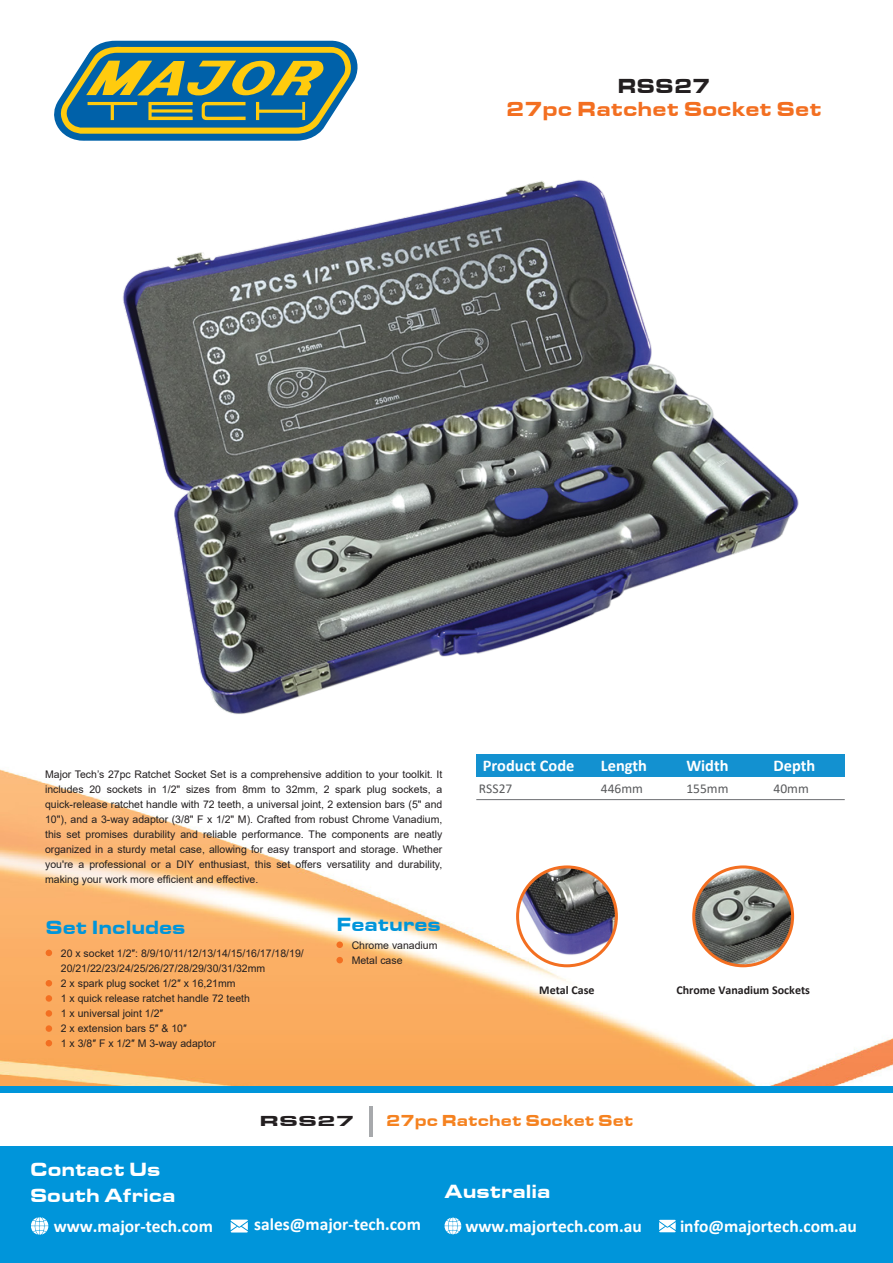
<style>
.page{position:relative;width:893px;height:1263px;background:#fff}
.page>*{position:absolute;margin:0;border:0;box-sizing:border-box;transform-origin:0 0}
.t1{font:21px "Eurostile T Blac Exte";color:#f36f21;scale:.91 1}
.t2{font:21px "Eurostile T Blac Exte";color:#231f20;scale:.91 1}
.t3{font:19.8px/26.5px "Eurostile T Blac Exte";color:#fff;scale:.9 1}
.t4{font:19.8px "Eurostile T Blac Exte";color:#0095da;scale:.9 1}
.t5{font:700 17.4px "Calibri";color:#fff}
.t6{font:16.5px "Eurostile T Blac Exte";color:#f58220;scale:.91 1}
.t7{font:700 16.35px "Calibri";color:#fff}
.t8{font:15px "Eurostile T Blac Exte";color:#231f20;scale:1.3 1}
.t9{font:13.5px "Calibri";color:#595a5c}
.t10{font:700 12px "Calibri";color:#231f20}
.t11{font:10.5px/15px "Arial";color:#231f20}
</style>
<div class="page">
<img style="left:0;top:754px;width:893px;height:332px">
<svg style="left:54px;top:40px;width:304px;height:101px;background:#6a9384"></svg>
<div style="left:336px;top:941px;width:7px;height:7px;background:#f36f21;border-radius:50%"></div>
<div style="left:336px;top:957px;width:7px;height:6px;background:#f36f21;border-radius:50%"></div>
<svg style="left:46px;top:950px;width:6px;height:6px"></svg>
<svg style="left:46px;top:980px;width:6px;height:6px"></svg>
<div style="left:46px;top:995px;width:6px;height:7px;background:#f36f21;border-radius:50%"></div>
<div style="left:46px;top:1010px;width:6px;height:7px;background:#f36f21;border-radius:50%"></div>
<div style="left:46px;top:1025px;width:6px;height:7px;background:#f36f21;border-radius:50%"></div>
<svg style="left:46px;top:1040px;width:6px;height:6px"></svg>
<div style="left:0;top:1086px;width:893px;height:177px;background:#0095da"></div>
<div style="left:0;top:1094px;width:893px;height:52px;background:#fff"></div>
<svg style="left:31px;top:1217px;width:17px;height:18px"></svg>
<svg style="left:231px;top:1219px;width:17px;height:13px"></svg>
<svg style="left:659px;top:1220px;width:17px;height:12px"></svg>
<svg style="left:444px;top:1217px;width:17px;height:18px"></svg>
<hr style="left:369px;top:1106px;width:4px;height:31px;background:#a7a9ac">
<img style="left:694px;top:867px;width:99px;height:99px;border-radius:49px">
<div style="left:692px;top:865px;width:102px;height:102px;border:3px solid #f36f21;border-radius:50%"></div>
<svg style="left:518px;top:867px;width:98px;height:99px"></svg>
<img style="left:518px;top:867px;width:98px;height:90px">
<div style="left:516px;top:865px;width:102px;height:102px;border:3px solid #f36f21;border-radius:50%"></div>
<div style="left:477px;top:755px;width:368px;height:22px;background:#1391d0"></div>
<hr style="left:476px;top:799px;width:369px;height:1px;background:#6d6e71">
<img style="left:123px;top:180px;width:676px;height:534px">
<h1 class="t2" style="left:617px;top:74px;width:104px">RSS27</h1>
<h1 class="t1" style="left:506px;top:97px;width:348px">27pc Ratchet Socket Set</h1>
<p class="t11" style="left:45px;top:767px;width:399px;text-align:justify">Major Tech’s 27pc Ratchet Socket Set is a comprehensive addition to your toolkit. It includes 20 sockets in 1/2" sizes from 8mm to 32mm, 2 spark plug sockets, a quick-release ratchet handle with 72 teeth, a universal joint, 2 extension bars (5" and 10"), and a 3-way adaptor (3/8" F x 1/2" M). Crafted from robust Chrome Vanadium, this set promises durability and reliable performance. The components are neatly organized in a sturdy metal case, allowing for easy transport and storage. Whether you're a professional or a DIY enthusiast, this set offers versatility and durability, making your work more efficient and effective.</p>
<h2 class="t4" style="left:46px;top:916px;width:157px">Set Includes</h2>
<p class="t11" style="left:61px;top:946px;width:244px">20 x socket 1/2″: 8/9/10/11/12/13/14/15/16/17/18/19/ 20/21/22/23/24/25/26/27/28/29/30/31/32mm<br>2 x spark plug socket 1/2″ x 16,21mm<br>1 x quick release ratchet handle 72 teeth<br>1 x universal joint 1/2″<br>2 x extension bars 5″ &amp; 10″<br>1 x 3/8″ F x 1/2″ M 3-way adaptor</p>
<h2 class="t4" style="left:336px;top:912px;width:117px">Features</h2>
<p class="t11" style="left:352px;top:937px;width:87px">Chrome vanadium<br>Metal case</p>
<h3 class="t7" style="left:483px;top:754px;width:93px">Product Code</h3>
<h3 class="t7" style="left:601px;top:754px;width:48px">Length</h3>
<h3 class="t7" style="left:686px;top:754px;width:44px">Width</h3>
<h3 class="t7" style="left:773px;top:754px;width:43px">Depth</h3>
<p class="t9" style="left:479px;top:779px;width:35px">RSS27</p>
<p class="t9" style="left:601px;top:779px;width:44px">446mm</p>
<p class="t9" style="left:686px;top:779px;width:44px">155mm</p>
<p class="t9" style="left:774px;top:779px;width:37px">40mm</p>
<p class="t10" style="left:539px;top:982px;width:57px">Metal Case</p>
<p class="t10" style="left:676px;top:982px;width:135px">Chrome Vanadium Sockets</p>
<h2 class="t3" style="left:30px;top:1156px;width:163px">Contact Us<br>South Africa</h2>
<h3 class="t8" style="left:260px;top:1113px;width:74px">RSS27</h3>
<h3 class="t6" style="left:386px;top:1111px;width:273px">27pc Ratchet Socket Set</h3>
<h2 class="t3" style="left:445px;top:1178px;width:119px">Australia</h2>
<h3 class="t5" style="left:54px;top:1213px;width:161px">www.major-tech.com</h3>
<h3 class="t5" style="left:254px;top:1212px;width:168px">sales@major-tech.com</h3>
<h3 class="t5" style="left:465px;top:1213px;width:178px">www.majortech.com.au</h3>
<h3 class="t5" style="left:680px;top:1213px;width:178px">info@majortech.com.au</h3>
</div>
